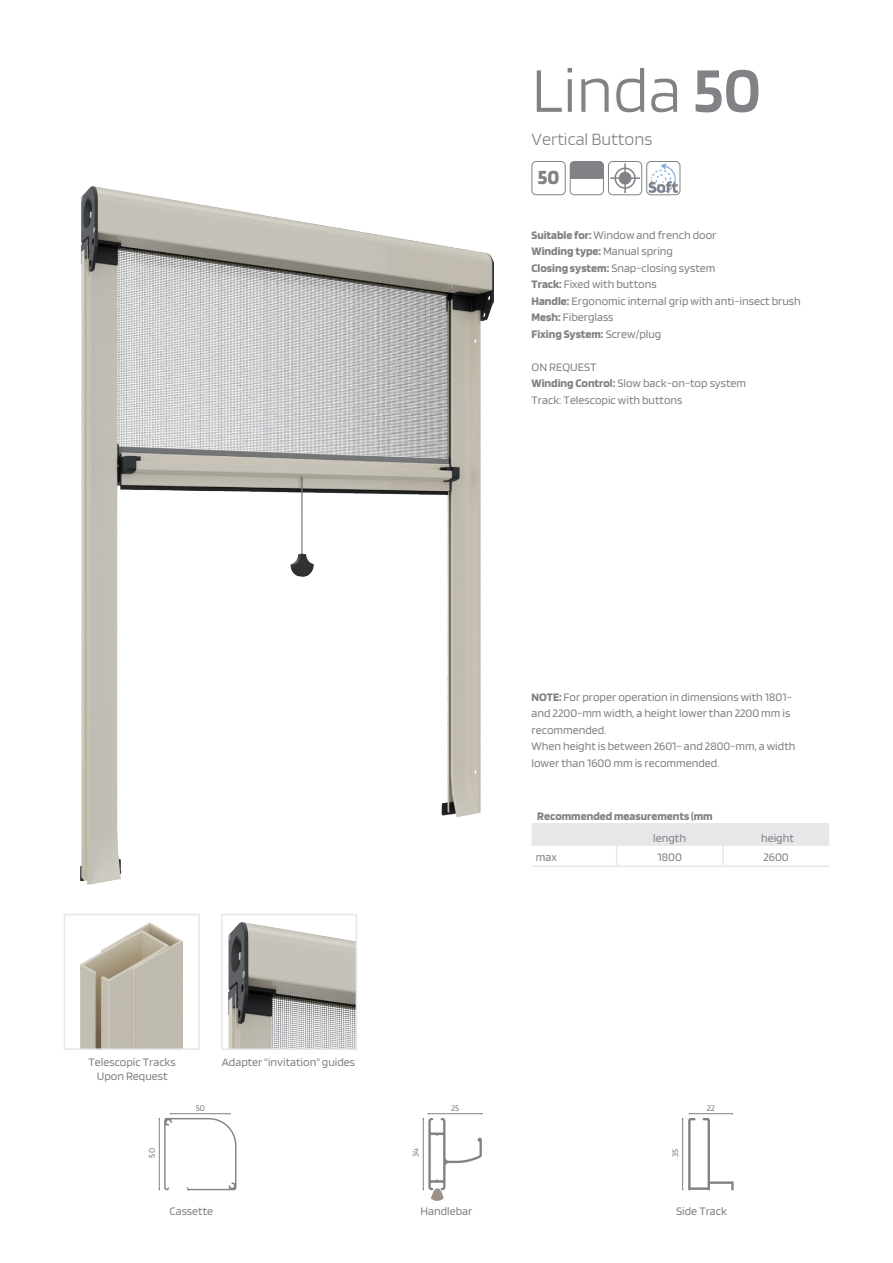
<style>
.page{position:relative;width:893px;height:1263px;background:#fff}
.page>*{position:absolute;margin:0;border:0;box-sizing:border-box;transform-origin:0 0}
.t1{font:300 66px "Blinker";color:#808285}
.t2{font:700 21px "Blinker";color:#808285}
.t3{font:300 18px "Blinker";color:#808285}
.t4{font:12px/16.5px "Blinker";color:#808285}
.t5{font:700 12px "Blinker";color:#808285}
.t6{font:12px "Blinker";color:#808285}
.t7{font:9px "Blinker";color:#808285}
.s1{font-weight:600}
.s2{font-weight:700}
</style>
<div class="page">
<img style="left:81px;top:186px;width:412px;height:698px">
<div style="left:531px;top:161px;width:35px;height:34px;border:1px solid #808285;border-radius:4px"></div>
<hr style="left:570px;top:162px;width:33px;height:1px;background:#808285">
<hr style="left:570px;top:163px;width:33px;height:1px;background:#808285">
<hr style="left:570px;top:164px;width:33px;height:1px;background:#808285">
<hr style="left:570px;top:165px;width:33px;height:1px;background:#808285">
<hr style="left:570px;top:166px;width:33px;height:1px;background:#808285">
<hr style="left:570px;top:167px;width:33px;height:1px;background:#808285">
<hr style="left:570px;top:168px;width:33px;height:1px;background:#808285">
<hr style="left:570px;top:169px;width:33px;height:1px;background:#808285">
<hr style="left:570px;top:170px;width:33px;height:1px;background:#808285">
<hr style="left:570px;top:171px;width:33px;height:1px;background:#808285">
<hr style="left:570px;top:172px;width:33px;height:1px;background:#808285">
<hr style="left:570px;top:173px;width:33px;height:1px;background:#808285">
<hr style="left:570px;top:174px;width:33px;height:1px;background:#808285">
<hr style="left:570px;top:175px;width:33px;height:1px;background:#808285">
<hr style="left:570px;top:176px;width:33px;height:1px;background:#808285">
<hr style="left:570px;top:177px;width:33px;height:2px;background:#808285">
<div style="left:570px;top:161px;width:34px;height:34px;border:1px solid #808285;border-radius:4px"></div>
<div style="left:608px;top:161px;width:34px;height:34px;border:1px solid #808285;border-radius:4px"></div>
<hr style="left:610px;top:177px;width:30px;height:2px;background:#808285">
<div style="left:619px;top:172px;width:12px;height:13px;background:#808285;border-radius:50%"></div>
<div style="left:614px;top:168px;width:22px;height:21px;border:2px solid #808285;border-radius:50%"></div>
<hr style="left:624px;top:163px;width:2px;height:30px;background:#808285">
<hr style="left:531px;top:823px;width:86px;height:1px;background:#e6e7e9">
<hr style="left:617px;top:823px;width:106px;height:1px;background:#e6e7e9">
<hr style="left:723px;top:823px;width:106px;height:1px;background:#e6e7e9">
<svg style="left:531px;top:824px;width:298px;height:41px"></svg>
<hr style="left:531px;top:865px;width:86px;height:2px;background:#e6e7e9">
<hr style="left:617px;top:865px;width:106px;height:2px;background:#e6e7e9">
<hr style="left:723px;top:865px;width:106px;height:2px;background:#e6e7e9">
<img style="left:228px;top:922px;width:126px;height:125px">
<div style="left:221px;top:914px;width:136px;height:136px;border:2px solid #e6e7e9"></div>
<svg style="left:159px;top:1113px;width:77px;height:77px"></svg>
<svg style="left:422px;top:1113px;width:61px;height:88px"></svg>
<div style="left:646px;top:161px;width:34px;height:34px;border:1px solid #808285;border-radius:4px"></div>
<svg style="left:649px;top:162px;width:29px;height:31px"></svg>
<img style="left:81px;top:922px;width:102px;height:125px">
<div style="left:64px;top:914px;width:136px;height:136px;border:2px solid #e6e7e9"></div>
<svg style="left:682px;top:1113px;width:52px;height:77px"></svg>
<p class="t1" style="left:531px;top:57px;width:231px">Linda <span class="s1">50</span></p>
<p class="t3" style="left:531px;top:130px;width:122px">Vertical Buttons</p>
<p class="t2" style="left:538px;top:167px;width:23px">50</p>
<p class="t4" style="left:531px;top:227px;width:271px"><span class="s2">Suitable for:</span> Window and french door<br><span class="s2">Winding type:</span> Manual spring<br><span class="s2">Closing system:</span> Snap-closing system<br><span class="s2">Track:</span> Fixed with buttons<br><span class="s2">Handle:</span> Ergonomic internal grip with anti-insect brush<br><span class="s2">Mesh:</span> Fiberglass<br><span class="s2">Fixing System:</span> Screw/plug</p>
<p class="t4" style="left:531px;top:359px;width:216px">ON REQUEST<br><span class="s2">Winding Control:</span> Slow back-on-top system<br>Track: Telescopic with buttons</p>
<p class="t4" style="left:531px;top:689px;width:265px"><span class="s2">NOTE:</span> For proper operation in dimensions with 1801- and 2200-mm width, a height lower than 2200 mm is recommended.<br>When height is between 2601- and 2800-mm, a width lower than 1600 mm is recommended.</p>
<p class="t5" style="left:537px;top:810px;width:177px">Recommended measurements (mm</p>
<p class="t6" style="left:653px;top:831px;width:34px">length</p>
<p class="t6" style="left:761px;top:831px;width:34px">height</p>
<p class="t4" style="left:536px;top:849px;width:22px">max</p>
<p class="t4" style="left:658px;top:849px;width:26px">1800</p>
<p class="t4" style="left:763px;top:849px;width:27px">2600</p>
<p class="t4" style="left:89px;top:1055px;width:89px;line-height:14.4px;text-align:center">Telescopic Tracks<br>Upon Request</p>
<p class="t4" style="left:222px;top:1054px;width:135px">Adapter "invitation" guides</p>
<p class="t7" style="left:147px;top:1157px;width:11px;rotate:-90deg">50</p>
<p class="t7" style="left:196px;top:1103px;width:11px">50</p>
<p class="t7" style="left:411px;top:1157px;width:10px;rotate:-90deg">34</p>
<p class="t7" style="left:451px;top:1103px;width:10px">25</p>
<p class="t7" style="left:671px;top:1157px;width:10px;rotate:-90deg">35</p>
<p class="t7" style="left:707px;top:1103px;width:10px">22</p>
<p class="t4" style="left:170px;top:1202px;width:45px">Cassette</p>
<p class="t4" style="left:420px;top:1202px;width:53px">Handlebar</p>
<p class="t4" style="left:676px;top:1202px;width:52px">Side Track</p>
</div>
